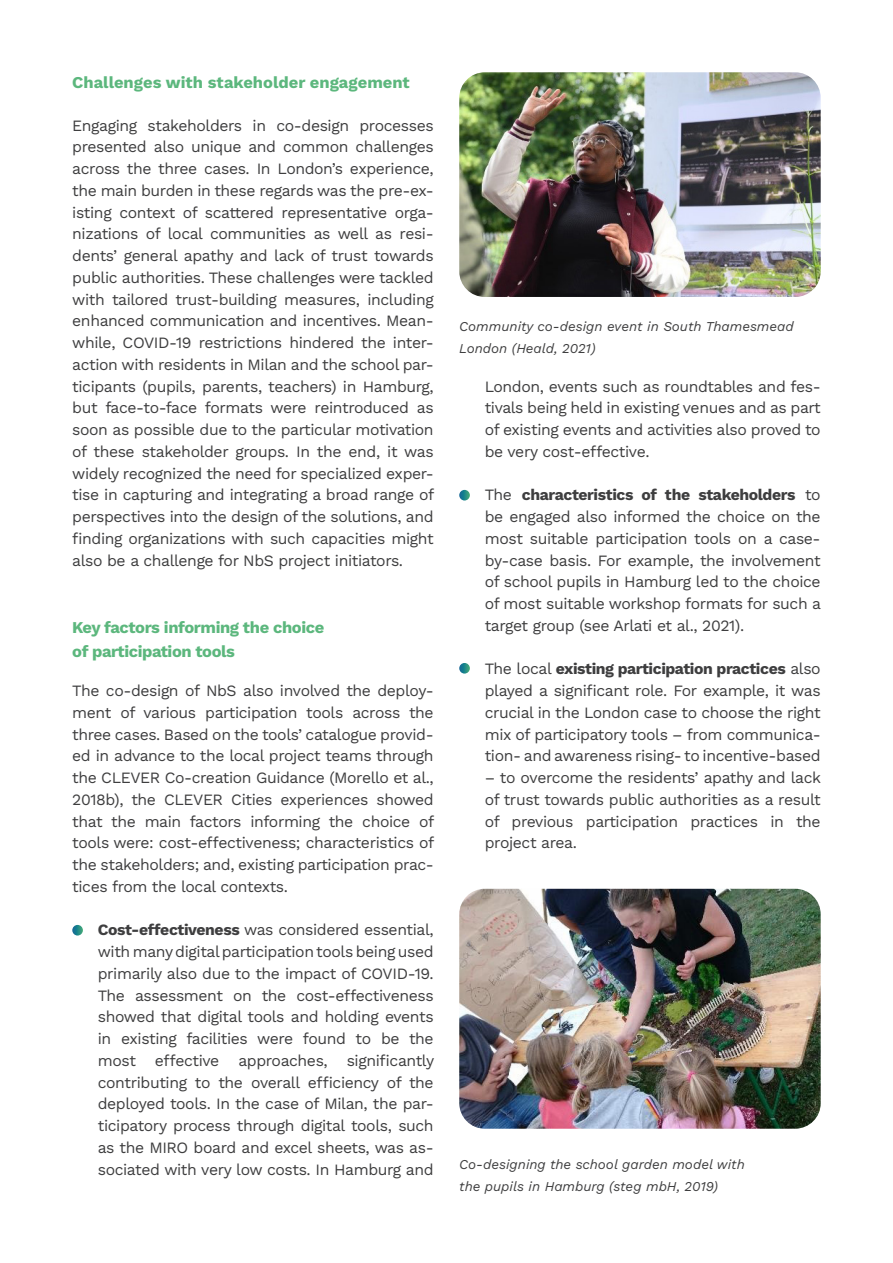
<style>
.page{position:relative;width:893px;height:1263px;background:#fff}
.page>*{position:absolute;margin:0;border:0;box-sizing:border-box;transform-origin:0 0}
.text{font:700 16.5px/24px "Work Sans";letter-spacing:-.025em;color:#5cb77d}
.text-2{font:700 16.5px "Work Sans";color:#5cb77d}
.text-3{font:15.75px/21.8px "Work Sans";letter-spacing:-.025em;color:#3e3e3f;text-align:justify}
.text-4{font:italic 13.5px/21.8px "Work Sans";color:#3e3e3f}
.s1{font-weight:700}
</style>
<div class="page">
<img style="left:459px;top:72px;width:362px;height:225px">
<img style="left:459px;top:889px;width:362px;height:240px">
<svg style="left:72px;top:925px;width:11px;height:10px"></svg>
<svg style="left:459px;top:490px;width:11px;height:10px"></svg>
<svg style="left:459px;top:663px;width:11px;height:11px"></svg>
<p class="text-2" style="left:72px;top:69px;width:339px">Challenges with stakeholder engagement</p>
<p class="text-3" style="left:72px;top:114px;width:364px">Engaging stakeholders in co-design processes presented also unique and common challenges across the three cases. In London’s experience, the main burden in these regards was the pre-ex&shy;isting context of scattered representative orga&shy;nizations of local communities as well as resi&shy;dents’ general apathy and lack of trust towards public authorities. These challenges were tackled with tailored trust-building measures, including enhanced communication and incentives. Mean&shy;while, COVID-19 restrictions hindered the inter&shy;action with residents in Milan and the school par&shy;ticipants (pupils, parents, teachers) in Hamburg, but face-to-face formats were reintroduced as soon as possible due to the particular motivation of these stakeholder groups. In the end, it was widely recognized the need for specialized exper&shy;tise in capturing and integrating a broad range of perspectives into the design of the solutions, and finding organizations with such capacities might also be a challenge for NbS project initiators.</p>
<p class="text" style="left:72px;top:615px;width:254px">Key factors informing the choice of participation tools</p>
<p class="text-3" style="left:72px;top:679px;width:364px">The co-design of NbS also involved the deploy&shy;ment of various participation tools across the three cases. Based on the tools’ catalogue provid&shy;ed in advance to the local project teams through the CLEVER Co-creation Guidance (Morello et al., 2018b), the CLEVER Cities experiences showed that the main factors informing the choice of tools were: cost-effectiveness; characteristics of the stakeholders; and, existing participation prac&shy;tices from the local contexts.</p>
<p class="text-3" style="left:98px;top:918px;width:338px"><span class="s1">Cost-effectiveness</span> was considered essential, with many digital participation tools being used primarily also due to the impact of COVID-19.<br>The assessment on the cost-effectiveness showed that digital tools and holding events in existing facilities were found to be the most effective approaches, significantly contributing to the overall efficiency of the deployed tools. In the case of Milan, the par&shy;ticipatory process through digital tools, such as the MIRO board and excel sheets, was as&shy;sociated with very low costs. In Hamburg and</p>
<p class="text-4" style="left:459px;top:315px;width:336px">Community co-design event in South Thamesmead<br>London (Heald, 2021)</p>
<p class="text-3" style="left:485px;top:375px;width:337px">London, events such as roundtables and fes&shy;tivals being held in existing venues and as part of existing events and activities also proved to be very cost-effective.</p>
<p class="text-3" style="left:485px;top:483px;width:338px">The <span class="s1">characteristics of the stakeholders</span> to be engaged also informed the choice on the most suitable participation tools on a case&shy;by-case basis. For example, the involvement of school pupils in Hamburg led to the choice of most suitable workshop formats for such a target group (see Arlati et al., 2021).</p>
<p class="text-3" style="left:485px;top:657px;width:337px">The local <span class="s1">existing participation practices</span> also played a significant role. For example, it was crucial in the London case to choose the right mix of participatory tools – from communica&shy;tion- and awareness rising- to incentive-based</p>
<p class="text-3" style="left:485px;top:766px;width:338px">– to overcome the residents’ apathy and lack of trust towards public authorities as a result of previous participation practices in the project area.</p>
<p class="text-4" style="left:459px;top:1152px;width:287px">Co-designing the school garden model with the pupils in Hamburg (steg mbH, 2019)</p>
</div>
